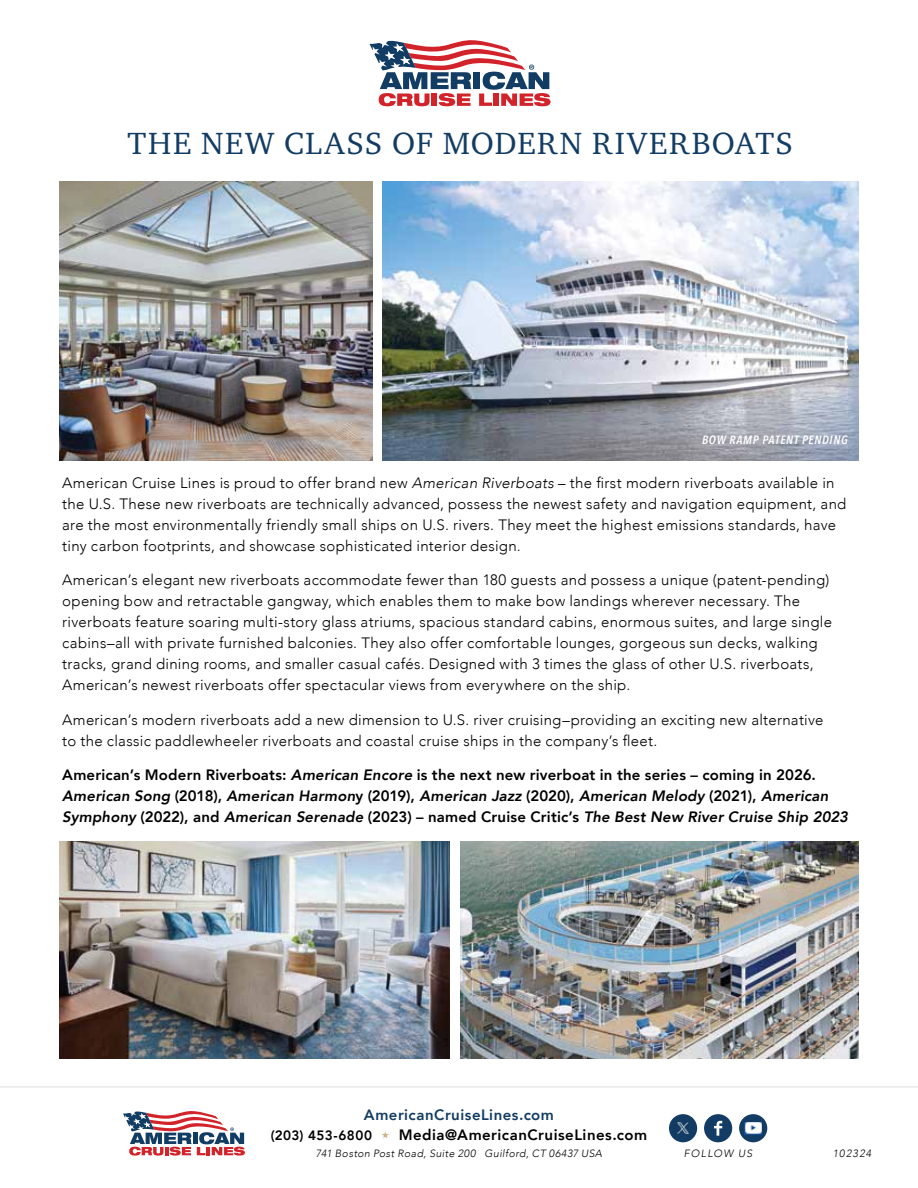
<style>
.page{position:relative;width:918px;height:1188px;background:#fff}
.page>*{position:absolute;margin:0;border:0;box-sizing:border-box;transform-origin:0 0}
.t1{font:31.5px "Charter ITC Pro";letter-spacing:.05em;color:#123c63}
.t2{font:300 15px/21px "Avenir";letter-spacing:.02em;color:#000}
.t3{font:800 15px/21px "Avenir";letter-spacing:.015em;color:#000}
.t4{font:800 15px "Avenir";letter-spacing:.03em;color:#123c63}
.t5{font:800 13.5px "Avenir";letter-spacing:.025em;color:#000}
.t6{font:italic 600 12px "Avenir Next Condensed";letter-spacing:.06em;color:#fff}
.t7{font:italic 300 10.5px "Avenir";letter-spacing:.045em;color:#000}
.t8{font:italic 300 10.5px "Avenir";letter-spacing:.115em;color:#000}
.s1{font-style:italic}
</style>
<div class="page">
<svg style="left:123px;top:1111px;width:122px;height:45px"></svg>
<div style="left:669px;top:1114px;width:28px;height:28px;background:#123c63;border-radius:50%"></div>
<div style="left:704px;top:1114px;width:28px;height:28px;background:#123c63;border-radius:50%"></div>
<svg style="left:714px;top:1121px;width:8px;height:15px"></svg>
<div style="left:739px;top:1114px;width:28px;height:28px;background:#123c63;border-radius:50%"></div>
<hr style="left:0;top:1087px;width:918px;height:1px;background:#dcddde">
<img style="left:745px;top:1122px;width:17px;height:12px">
<img style="left:676px;top:1122px;width:13px;height:12px">
<img style="left:382px;top:181px;width:477px;height:279px">
<img style="left:59px;top:841px;width:391px;height:218px">
<img style="left:460px;top:841px;width:399px;height:217px">
<img style="left:59px;top:181px;width:314px;height:279px">
<svg style="left:369px;top:40px;width:182px;height:67px"></svg>
<h1 class="t1" style="left:128px;top:123px;width:667px">THE NEW CLASS OF MODERN RIVERBOATS</h1>
<p class="t6" style="left:702px;top:433px;width:147px">BOW RAMP PATENT PENDING</p>
<p class="t2" style="left:62px;top:472px;width:786px">American Cruise Lines is proud to offer brand new <span class="s1">American Riverboats</span> – the first modern riverboats available in the U.S. These new riverboats are technically advanced, possess the newest safety and navigation equipment, and are the most environmentally friendly small ships on U.S. rivers. They meet the highest emissions standards, have tiny carbon footprints, and showcase sophisticated interior design.</p>
<p class="t2" style="left:62px;top:569px;width:771px">American’s elegant new riverboats accommodate fewer than 180 guests and possess a unique (patent-pending) opening bow and retractable gangway, which enables them to make bow landings wherever necessary. The riverboats feature soaring multi-story glass atriums, spacious standard cabins, enormous suites, and large single cabins–all with private furnished balconies. They also offer comfortable lounges, gorgeous sun decks, walking tracks, grand dining rooms, and smaller casual cafés. Designed with 3 times the glass of other U.S. riverboats, American’s newest riverboats offer spectacular views from everywhere on the ship.</p>
<p class="t2" style="left:62px;top:709px;width:763px">American’s modern riverboats add a new dimension to U.S. river cruising–providing an exciting new alternative to the classic paddlewheeler riverboats and coastal cruise ships in the company’s fleet.</p>
<p class="t3" style="left:62px;top:764px;width:787px">American’s Modern Riverboats: <span class="s1">American Encore</span> is the next new riverboat in the series – coming in 2026.<br><span class="s1">American Song</span> (2018), <span class="s1">American Harmon</span>y (2019), <span class="s1">American Jazz</span> (2020), <span class="s1">American Melody</span> (2021), <span class="s1">American<br>Symphony</span> (2022), and <span class="s1">American Serenade</span> (2023) – named Cruise Critic’s <span class="s1">The Best New River Cruise Ship 2023</span></p>
<p class="t4" style="left:364px;top:1103px;width:192px">AmericanCruiseLines.com</p>
<p class="t5" style="left:271px;top:1125px;width:103px">(203) 453-6800</p>
<p class="t3" style="left:399px;top:1124px;width:250px">Media@AmericanCruiseLines.com</p>
<p class="t7" style="left:316px;top:1147px;width:288px">741 Boston Post Road, Suite 200 Guilford, CT 06437 USA</p>
<p class="t8" style="left:684px;top:1147px;width:70px">FOLLOW US</p>
<p class="t7" style="left:833px;top:1147px;width:40px">102324</p>
</div>
